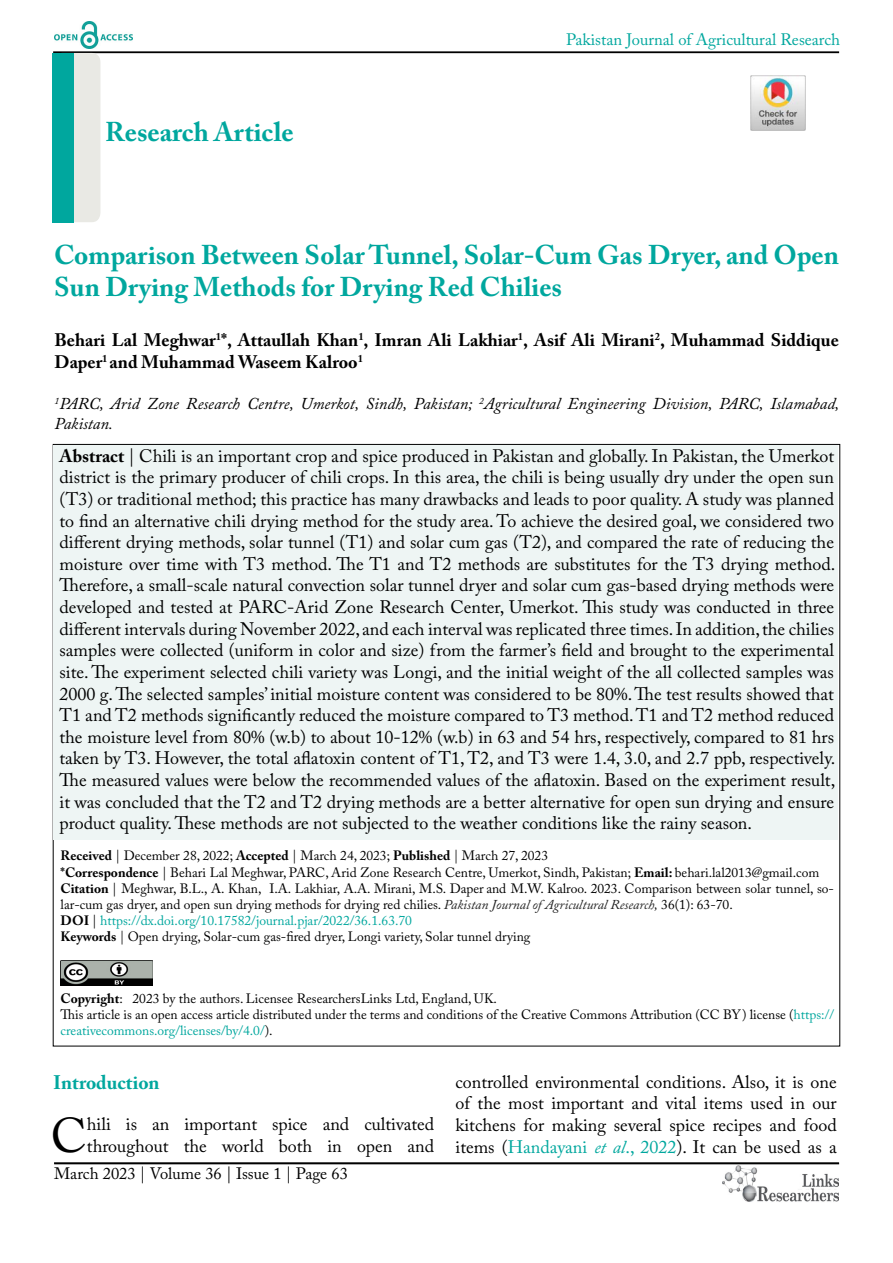
<style>
.page{position:relative;width:893px;height:1263px;background:#fff}
.page>*{position:absolute;margin:0;border:0;box-sizing:border-box;transform-origin:0 0}
.t1{font:48.45px "Adobe Caslon Pro";color:#000}
.t2{font:700 27px/32.4px "Adobe Caslon Pro";color:#00a79e}
.t3{font:700 19.5px "Adobe Caslon Pro";color:#00a79e}
.t4{font:18px/21.6px "Adobe Caslon Pro";color:#000;text-align:justify}
.t5{font:700 18px/21.6px "Adobe Caslon Pro";color:#000}
.t6{font:italic 16.5px/19.8px "Adobe Caslon Pro";color:#000}
.t7{font:16.5px "Adobe Caslon Pro";color:#00a79e}
.t8{font:16.5px "Adobe Caslon Pro";color:#000}
.t9{font:13.5px/16.2px "Adobe Caslon Pro";color:#000}
.s1{font-weight:700}
.s2{font-style:italic;color:#222}
.s3{font-style:italic}
.s4{color:#00a79e}
.s5{font-style:italic;color:#00a79e}
</style>
<div class="page">
<hr style="left:53px;top:51px;width:786px;height:2px;background:#000">
<hr style="left:54px;top:1162px;width:785px;height:2px;background:#000">
<img style="left:722px;top:1166px;width:117px;height:36px">
<img style="left:54px;top:22px;width:78px;height:27px">
<div style="left:54px;top:53px;width:46px;height:169px;background:#e9e9e4;border-radius:9px"></div>
<div style="left:53px;top:53px;width:21px;height:169px;background:#00a79e"></div>
<div style="left:54px;top:445px;width:784px;height:395px;background:#eef5f4"></div>
<img style="left:61px;top:960px;width:91px;height:26px">
<img style="left:750px;top:75px;width:56px;height:56px">
<h2 class="t2" style="left:105px;top:116px;width:190px">Research Article</h2>
<p class="t7" style="left:566px;top:30px;width:276px">Pakistan Journal of Agricultural Research</p>
<h2 class="t2" style="left:54px;top:238px;width:786px">Comparison Between Solar Tunnel, Solar-Cum Gas Dryer, and Open<br>Sun Drying Methods for Drying Red Chilies</h2>
<p class="t5" style="left:55px;top:329px;width:786px">Behari Lal Meghwar<sup>1</sup>*, Attaullah Khan<sup>1</sup>, Imran Ali Lakhiar<sup>1</sup>, Asif Ali Mirani<sup>2</sup>, Muhammad Siddique<br>Daper<sup>1</sup> and Muhammad Waseem Kalroo<sup>1</sup></p>
<p class="t6" style="left:55px;top:393px;width:786px"><sup>1</sup>PARC, Arid Zone Research Centre, Umerkot, Sindh, Pakistan; <sup>2</sup>Agricultural Engineering Division, PARC, Islamabad,<br>Pakistan.</p>
<p class="t4" style="left:60px;top:445px;width:777px"><span class="s1">Abstract</span> | Chili is an important crop and spice produced in Pakistan and globally. In Pakistan, the Umerkot district is the primary producer of chili crops. In this area, the chili is being usually dry under the open sun (T3) or traditional method; this practice has many drawbacks and leads to poor quality. A study was planned to find an alternative chili drying method for the study area. To achieve the desired goal, we considered two different drying methods, solar tunnel (T1) and solar cum gas (T2), and compared the rate of reducing the moisture over time with T3 method. The T1 and T2 methods are substitutes for the T3 drying method.<br>Therefore, a small-scale natural convection solar tunnel dryer and solar cum gas-based drying methods were developed and tested at PARC-Arid Zone Research Center, Umerkot. This study was conducted in three different intervals during November 2022, and each interval was replicated three times. In addition, the chilies samples were collected (uniform in color and size) from the farmer’s field and brought to the experimental site. The experiment selected chili variety was Longi, and the initial weight of the all collected samples was 2000 g. The selected samples’ initial moisture content was considered to be 80%. The test results showed that T1 and T2 methods significantly reduced the moisture compared to T3 method. T1 and T2 method reduced the moisture level from 80% (w.b) to about 10-12% (w.b) in 63 and 54 hrs, respectively, compared to 81 hrs taken by T3. However, the total aflatoxin content of T1, T2, and T3 were 1.4, 3.0, and 2.7 ppb, respectively.<br>The measured values were below the recommended values of the aflatoxin. Based on the experiment result, it was concluded that the T2 and T2 drying methods are a better alternative for open sun drying and ensure product quality. These methods are not subjected to the weather conditions like the rainy season.</p>
<p class="t9" style="left:61px;top:848px;width:775px"><span class="s1">Received</span> | December 28, 2022; <span class="s1">Accepted</span> | March 24, 2023; <span class="s1">Published</span> | March 27, 2023<br><span class="s1">*Correspondence</span> | Behari Lal Meghwar, PARC, Arid Zone Research Centre, Umerkot, Sindh, Pakistan; <span class="s1">Email:</span> behari.lal2013@gmail.com <span class="s1">Citation</span> | Meghwar, B.L., A. Khan, I.A. Lakhiar, A.A. Mirani, M.S. Daper and M.W. Kalroo. 2023. Comparison between solar tunnel, so&shy;lar-cum gas dryer, and open sun drying methods for drying red chilies. <span class="s2">Pakistan Journal of Agricultural Research</span><span class="s3">,</span> 36(1): 63-70.<br><span class="s1">DOI</span> | <span class="s4">https://dx.doi.org/10.17582/journal.pjar/2022/36.1.63.70<br></span><span class="s1">Keywords</span> | Open drying, Solar-cum gas-fired dryer, Longi variety, Solar tunnel drying</p>
<p class="t9" style="left:61px;top:990px;width:775px"><span class="s1">Copyright</span>: 2023 by the authors. Licensee ResearchersLinks Ltd, England, UK.<br>This article is an open access article distributed under the terms and conditions of the Creative Commons Attribution (CC BY) license (<span class="s4">https:// creativecommons.org/licenses/by/4.0/</span>).</p>
<p class="t3" style="left:53px;top:1071px;width:108px">Introduction</p>
<h1 class="t1" style="left:51px;top:1107px;width:38px">C</h1>
<p class="t4" style="left:87px;top:1113px;width:349px">hili is an important spice and cultivated throughout the world both in open and</p>
<p class="t8" style="left:54px;top:1164px;width:295px">March 2023 | Volume 36 | Issue 1 | Page 63</p>
<p class="t4" style="left:456px;top:1071px;width:383px">controlled environmental conditions. Also, it is one of the most important and vital items used in our kitchens for making several spice recipes and food items (<span class="s4">Handayani</span> <span class="s5">et al</span><span class="s4">., 2022</span>). It can be used as a</p>
</div>
